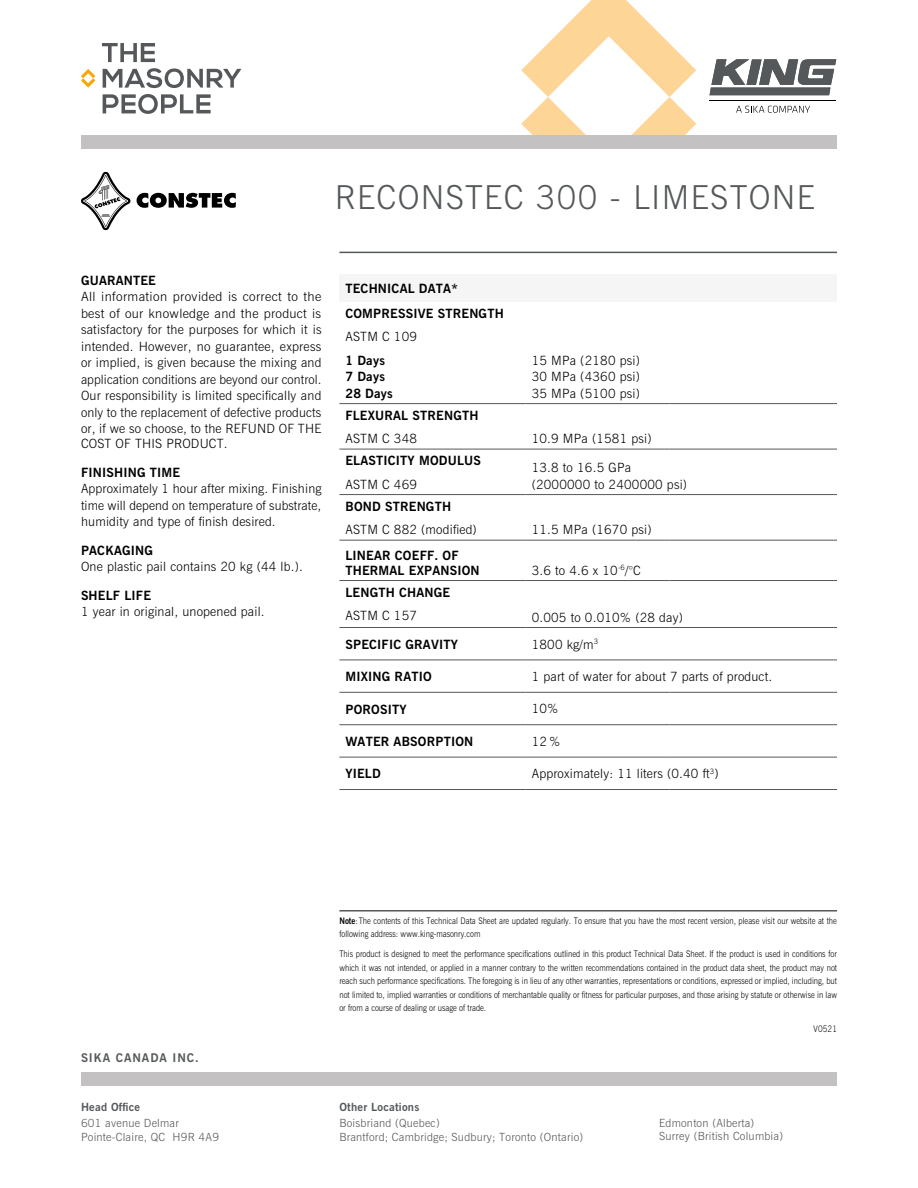
<style>
.page{position:relative;width:918px;height:1188px;background:#fff}
.page>*{position:absolute;margin:0;border:0;box-sizing:border-box;transform-origin:0 0}
.t1{font:300 33px "News Gothic BT";letter-spacing:.04em;color:#55585a}
.t2{font:300 12.75px/16.5px "News Gothic BT";letter-spacing:.015em;color:#000;text-align:justify}
.t3{font:700 12.75px/16.5px "News Gothic BT";letter-spacing:.015em;color:#000}
.t4{font:700 12px "News Gothic BT";letter-spacing:.08em;color:#55585a}
.t5{font:300 11.25px/13.5px "News Gothic BT";letter-spacing:.02em;color:#55585a}
.t6{font:700 11.25px "News Gothic BT";letter-spacing:.02em;color:#55585a}
.t7{font:300 9px/13.5px "News Gothic BT";color:#000;scale:.87 1}
.s1{font-weight:700}
</style>
<div class="page">
<hr style="left:339px;top:252px;width:498px;height:1px;background:#55585a">
<svg style="left:521px;top:0;width:175px;height:135px"></svg>
<div style="left:81px;top:135px;width:756px;height:14px;background:#c3c1c2"></div>
<svg style="left:103px;top:68px;width:138px;height:20px"></svg>
<svg style="left:103px;top:94px;width:108px;height:20px"></svg>
<svg style="left:102px;top:43px;width:53px;height:19px"></svg>
<svg style="left:81px;top:69px;width:14px;height:19px"></svg>
<svg style="left:736px;top:106px;width:74px;height:7px"></svg>
<svg style="left:710px;top:59px;width:126px;height:36px"></svg>
<hr style="left:710px;top:101px;width:126px;height:1px;background:#000">
<svg style="left:137px;top:193px;width:99px;height:15px"></svg>
<svg style="left:81px;top:172px;width:50px;height:58px"></svg>
<div style="left:81px;top:1072px;width:756px;height:14px;background:#c3c1c2"></div>
<hr style="left:339px;top:910px;width:498px;height:2px;background:#55585a">
<div style="left:339px;top:275px;width:498px;height:27px;background:#f5f5f5"></div>
<hr style="left:339px;top:403px;width:187px;height:1px;background:#55585a">
<hr style="left:526px;top:403px;width:143px;height:1px;background:#55585a">
<hr style="left:669px;top:403px;width:168px;height:1px;background:#55585a">
<hr style="left:339px;top:449px;width:187px;height:1px;background:#55585a">
<hr style="left:526px;top:449px;width:143px;height:1px;background:#55585a">
<hr style="left:669px;top:449px;width:168px;height:1px;background:#55585a">
<hr style="left:339px;top:494px;width:187px;height:1px;background:#55585a">
<hr style="left:526px;top:494px;width:143px;height:1px;background:#55585a">
<hr style="left:669px;top:494px;width:168px;height:1px;background:#55585a">
<hr style="left:339px;top:540px;width:187px;height:1px;background:#55585a">
<hr style="left:526px;top:540px;width:143px;height:1px;background:#55585a">
<hr style="left:669px;top:540px;width:168px;height:1px;background:#55585a">
<hr style="left:339px;top:580px;width:187px;height:1px;background:#55585a">
<hr style="left:526px;top:580px;width:143px;height:1px;background:#55585a">
<hr style="left:669px;top:580px;width:168px;height:1px;background:#55585a">
<hr style="left:339px;top:627px;width:187px;height:1px;background:#55585a">
<hr style="left:339px;top:660px;width:187px;height:1px;background:#55585a">
<hr style="left:339px;top:692px;width:187px;height:1px;background:#55585a">
<hr style="left:339px;top:789px;width:187px;height:1px;background:#55585a">
<hr style="left:526px;top:627px;width:143px;height:1px;background:#55585a">
<hr style="left:526px;top:660px;width:143px;height:1px;background:#55585a">
<hr style="left:669px;top:660px;width:168px;height:1px;background:#55585a">
<hr style="left:526px;top:692px;width:143px;height:1px;background:#55585a">
<hr style="left:526px;top:789px;width:143px;height:1px;background:#55585a">
<hr style="left:669px;top:789px;width:168px;height:1px;background:#55585a">
<hr style="left:669px;top:692px;width:168px;height:1px;background:#55585a">
<hr style="left:669px;top:627px;width:168px;height:1px;background:#55585a">
<hr style="left:339px;top:724px;width:187px;height:1px;background:#55585a">
<hr style="left:339px;top:757px;width:187px;height:1px;background:#55585a">
<hr style="left:526px;top:724px;width:143px;height:1px;background:#55585a">
<hr style="left:526px;top:757px;width:143px;height:1px;background:#55585a">
<hr style="left:669px;top:724px;width:168px;height:1px;background:#55585a">
<hr style="left:669px;top:757px;width:168px;height:1px;background:#55585a">
<h1 class="t1" style="left:335px;top:177px;width:482px">RECONSTEC 300 - LIMESTONE</h1>
<p class="t3" style="left:81px;top:272px;width:76px">GUARANTEE</p>
<p class="t2" style="left:81px;top:289px;width:242px">All information provided is correct to the best of our knowledge and the product is satisfactory for the purposes for which it is intended. However, no guarantee, express or implied, is given because the mixing and application conditions are beyond our control.<br>Our responsibility is limited specifically and only to the replacement of defective products or, if we so choose, to the REFUND OF THE</p>
<p class="t2" style="left:81px;top:436px;width:148px">COST OF THIS PRODUCT.</p>
<p class="t3" style="left:81px;top:464px;width:101px">FINISHING TIME</p>
<p class="t2" style="left:81px;top:481px;width:242px">Approximately 1 hour after mixing. Finishing time will depend on temperature of substrate, humidity and type of finish desired.</p>
<p class="t3" style="left:81px;top:542px;width:73px">PACKAGING</p>
<p class="t2" style="left:81px;top:559px;width:223px">One plastic pail contains 20 kg (44 lb.).</p>
<p class="t3" style="left:81px;top:587px;width:72px">SHELF LIFE</p>
<p class="t2" style="left:81px;top:604px;width:185px">1 year in original, unopened pail.</p>
<p class="t3" style="left:345px;top:276px;width:160px;line-height:24.8px">TECHNICAL DATA*<br>COMPRESSIVE STRENGTH</p>
<p class="t2" style="left:345px;top:328px;width:73px">ASTM C 109</p>
<p class="t3" style="left:345px;top:352px;width:49px">1 Days<br>7 Days<br>28 Days</p>
<p class="t2" style="left:532px;top:352px;width:110px">15 MPa (2180 psi)<br>30 MPa (4360 psi)<br>35 MPa (5100 psi)</p>
<p class="t3" style="left:345px;top:407px;width:135px">FLEXURAL STRENGTH</p>
<p class="t2" style="left:345px;top:430px;width:73px">ASTM C 348</p>
<p class="t2" style="left:532px;top:430px;width:121px">10.9 MPa (1581 psi)</p>
<p class="t3" style="left:345px;top:452px;width:137px">ELASTICITY MODULUS</p>
<p class="t2" style="left:345px;top:476px;width:73px">ASTM C 469</p>
<p class="t2" style="left:532px;top:459px;width:157px">13.8 to 16.5 GPa (2000000 to 2400000 psi)</p>
<p class="t3" style="left:345px;top:498px;width:107px">BOND STRENGTH</p>
<p class="t2" style="left:345px;top:521px;width:133px">ASTM C 882 (modified)</p>
<p class="t2" style="left:532px;top:521px;width:121px">11.5 MPa (1670 psi)</p>
<p class="t3" style="left:345px;top:547px;width:136px;line-height:15px">LINEAR COEFF. OF<br>THERMAL EXPANSION</p>
<p class="t2" style="left:532px;top:562px;width:111px">3.6 to 4.6 x 10<sup>-6</sup>/°C</p>
<p class="t3" style="left:345px;top:584px;width:106px">LENGTH CHANGE</p>
<p class="t2" style="left:345px;top:607px;width:73px">ASTM C 157</p>
<p class="t2" style="left:532px;top:609px;width:153px">0.005 to 0.010% (28 day)</p>
<p class="t3" style="left:345px;top:636px;width:114px">SPECIFIC GRAVITY</p>
<p class="t2" style="left:532px;top:636px;width:68px">1800 kg/m<sup>3</sup></p>
<p class="t3" style="left:345px;top:668px;width:88px">MIXING RATIO</p>
<p class="t2" style="left:532px;top:668px;width:242px">1 part of water for about 7 parts of product.</p>
<p class="t3" style="left:345px;top:701px;width:63px">POROSITY</p>
<p class="t2" style="left:532px;top:701px;width:28px">10%</p>
<p class="t3" style="left:345px;top:733px;width:129px">WATER ABSORPTION</p>
<p class="t2" style="left:532px;top:733px;width:30px">12%</p>
<p class="t3" style="left:345px;top:766px;width:37px">YIELD</p>
<p class="t2" style="left:532px;top:765px;width:188px">Approximately: 11 liters (0.40 ft<sup>3</sup>)</p>
<p class="t4" style="left:81px;top:1051px;width:119px">SIKA CANADA INC.</p>
<p class="t6" style="left:81px;top:1100px;width:61px">Head Office</p>
<p class="t5" style="left:81px;top:1116px;width:140px">601 avenue Delmar<br>Pointe-Claire, QC H9R 4A9</p>
<p class="t7" style="left:339px;top:914px;width:573px"><span class="s1">Note</span>:The contents of this Technical Data Sheet are updated regularly. To ensure that you have the most recent version, please visit our website at the following address: www.king-masonry.com</p>
<p class="t7" style="left:339px;top:947px;width:574px;text-align:justify">This product is designed to meet the performance specifications outlined in this product Technical Data Sheet. If the product is used in conditions for which it was not intended, or applied in a manner contrary to the written recommendations contained in the product data sheet, the product may not reach such performance specifications. The foregoing is in lieu of any other warranties, representations or conditions, expressed or implied, including, but not limited to, implied warranties or conditions of merchantable quality or fitness for particular purposes, and those arising by statute or otherwise in law or from a course of dealing or usage of trade.</p>
<p class="t7" style="left:814px;top:1022px;width:28px">V0521</p>
<p class="t6" style="left:339px;top:1100px;width:81px">Other Locations</p>
<p class="t5" style="left:339px;top:1116px;width:245px">Boisbriand (Quebec)<br>Brantford; Cambridge; Sudbury; Toronto (Ontario)</p>
<p class="t5" style="left:659px;top:1116px;width:126px">Edmonton (Alberta)<br>Surrey (British Columbia)</p>
</div>
